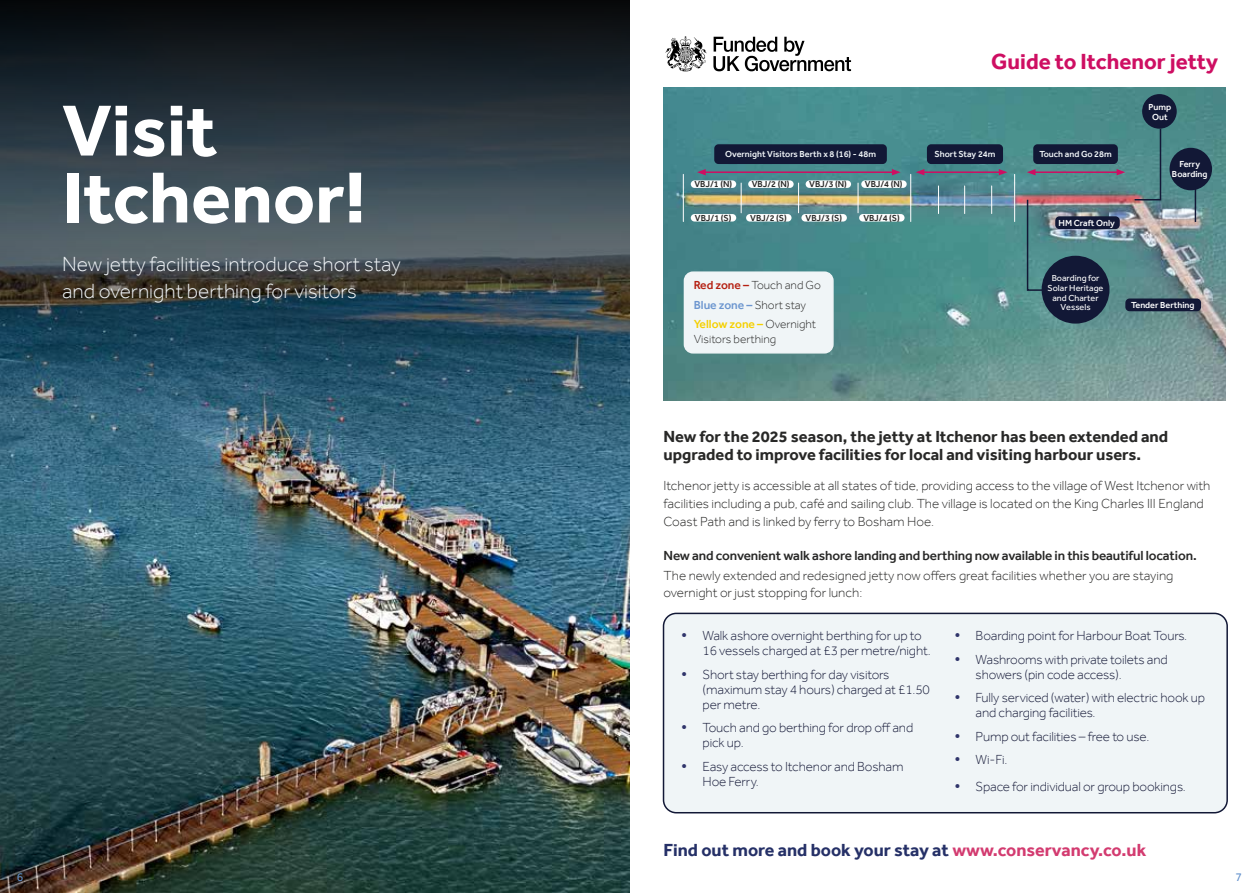
<style>
.page{position:relative;width:1259px;height:893px;background:#fff}
.page>*{position:absolute;margin:0;border:0;box-sizing:border-box;transform-origin:0 0}
.t1{font:700 74.55px/66.9px "Effra";color:#fff}
.t2{font:700 22.5px "Effra";color:#ce0e62}
.t3{font:300 21px/26.8px "Effra";color:#f1f5f8}
.t4{font:700 18px "Effra";color:#253067}
.t5{font:700 16.5px/18px "Effra";color:#282827}
.t6{font:300 13.5px/15px "Effra";letter-spacing:-.01em;color:#1a1e3c}
.t7{font:300 13.5px/18px "Effra";color:#282827}
.t8{font:500 13.5px "Effra";letter-spacing:-.01em;color:#282827}
.t9{font:300 12px/19.2px "Effra";color:#282827}
.t10{font:12px "Effra";color:#6291cc}
.t11{font:500 9px "Effra";letter-spacing:-.01em;color:#282827}
.t12{font:500 9px "Effra";color:#f1f5f8}
.t13{font:500 9px/9.8px "Effra";color:#fff;text-align:center}
.t14{font:9px/9.8px "Effra";color:#fff;text-align:center}
.s1{font-weight:500;color:#b52012}
.s2{font-weight:500;color:#6c96cf}
.s3{font-weight:500;color:#f5d000}
.s4{color:#d33b70}
</style>
<div class="page">
<img style="left:0;top:535px;width:629px;height:358px">
<svg style="left:0;top:0;width:629px;height:535px;background:#334a56"></svg>
<img style="left:663px;top:87px;width:562px;height:313px">
<div style="left:663px;top:613px;width:564px;height:200px;background:#f0f5f7;border-radius:13px"></div>
<div style="left:663px;top:613px;width:565px;height:200px;border:2px solid #121836;border-radius:13px"></div>
<div style="left:714px;top:144px;width:173px;height:20px;background:#121836;border-radius:4px"></div>
<div style="left:691px;top:180px;width:45px;height:8px;background:#fff;border-radius:4px"></div>
<div style="left:691px;top:214px;width:45px;height:8px;background:#fff;border-radius:4px"></div>
<div style="left:748px;top:180px;width:45px;height:8px;background:#fff;border-radius:4px"></div>
<div style="left:746px;top:214px;width:45px;height:8px;background:#fff;border-radius:4px"></div>
<div style="left:805px;top:180px;width:46px;height:8px;background:#fff;border-radius:4px"></div>
<div style="left:801px;top:214px;width:46px;height:8px;background:#fff;border-radius:4px"></div>
<div style="left:861px;top:180px;width:45px;height:8px;background:#fff;border-radius:4px"></div>
<div style="left:859px;top:214px;width:45px;height:8px;background:#fff;border-radius:4px"></div>
<div style="left:927px;top:144px;width:76px;height:20px;background:#121836;border-radius:4px"></div>
<div style="left:1033px;top:144px;width:85px;height:20px;background:#121836;border-radius:4px"></div>
<hr style="left:683px;top:174px;width:1px;height:48px;background:#fff">
<hr style="left:910px;top:174px;width:1px;height:48px;background:#fff">
<hr style="left:1014px;top:174px;width:1px;height:48px;background:#fff">
<svg style="left:938px;top:186px;width:1px;height:28px"></svg>
<svg style="left:964px;top:186px;width:1px;height:28px"></svg>
<svg style="left:991px;top:186px;width:1px;height:28px"></svg>
<hr style="left:741px;top:183px;width:1px;height:30px;background:#fff">
<hr style="left:798px;top:183px;width:1px;height:30px;background:#fff">
<hr style="left:857px;top:183px;width:1px;height:30px;background:#fff">
<div style="left:1142px;top:94px;width:34px;height:35px;background:#121836;border-radius:50%"></div>
<div style="left:1055px;top:216px;width:64px;height:13px;background:#121836;border-radius:4px"></div>
<div style="left:1125px;top:298px;width:76px;height:13px;background:#121836;border-radius:4px"></div>
<div style="left:1169px;top:148px;width:43px;height:42px;background:#121836;border-radius:50%"></div>
<svg style="left:1026px;top:198px;width:35px;height:94px;background:#608488"></svg>
<svg style="left:1133px;top:127px;width:29px;height:74px;background:#4f8487"></svg>
<hr style="left:1194px;top:184px;width:2px;height:38px;background:#121836">
<hr style="left:703px;top:171px;width:191px;height:2px;background:#ce0e62">
<svg style="left:697px;top:169px;width:8px;height:6px"></svg>
<svg style="left:892px;top:169px;width:8px;height:6px"></svg>
<hr style="left:922px;top:171px;width:79px;height:2px;background:#ce0e62">
<svg style="left:915px;top:169px;width:9px;height:6px"></svg>
<svg style="left:998px;top:169px;width:9px;height:6px"></svg>
<hr style="left:1033px;top:171px;width:86px;height:2px;background:#ce0e62">
<svg style="left:1026px;top:169px;width:9px;height:6px"></svg>
<svg style="left:1116px;top:169px;width:9px;height:6px"></svg>
<svg style="left:713px;top:37px;width:138px;height:34px"></svg>
<svg style="left:665px;top:36px;width:42px;height:35px"></svg>
<div style="left:1041px;top:256px;width:68px;height:68px;background:#121836;border-radius:50%"></div>
<div style="left:684px;top:272px;width:149px;height:81px;background:#f0f5f7;border-radius:9px"></div>
<div style="left:683px;top:271px;width:150px;height:83px;border:2px solid #f0f5f7;border-radius:9px"></div>
<h1 class="t1" style="left:62px;top:96px;width:305px">Visit<br>Itchenor!</h1>
<h3 class="t3" style="left:62px;top:250px;width:340px">New jetty facilities introduce short stay and overnight berthing for visitors</h3>
<h2 class="t2" style="left:991px;top:48px;width:228px">Guide to Itchenor jetty</h2>
<p class="t12" style="left:725px;top:149px;width:152px">Overnight Visitors Berth x 8 (16) - 48m</p>
<p class="t11" style="left:694px;top:179px;width:39px">VBJ/1 (N)</p>
<p class="t11" style="left:695px;top:212px;width:38px">VBJ/1 (S)</p>
<p class="t11" style="left:752px;top:179px;width:39px">VBJ/2 (N)</p>
<p class="t11" style="left:750px;top:212px;width:38px">VBJ/2 (S)</p>
<p class="t11" style="left:809px;top:179px;width:39px">VBJ/3 (N)</p>
<p class="t11" style="left:805px;top:212px;width:38px">VBJ/3 (S)</p>
<p class="t11" style="left:865px;top:179px;width:39px">VBJ/4 (N)</p>
<p class="t11" style="left:863px;top:212px;width:38px">VBJ/4 (S)</p>
<p class="t9" style="left:693px;top:276px;width:129px"><span class="s1">Red zone –</span> Touch and Go<br><span class="s2">Blue zone –</span> Short stay<br><span class="s3">Yellow zone –</span> Overnight</p>
<p class="t9" style="left:693px;top:329px;width:84px">Visitors berthing</p>
<p class="t12" style="left:934px;top:149px;width:63px">Short Stay 24m</p>
<p class="t12" style="left:1039px;top:149px;width:74px">Touch and Go 28m</p>
<p class="t13" style="left:1058px;top:218px;width:58px">HM Craft Only</p>
<p class="t13" style="left:1148px;top:102px;width:24px">Pump<br>Out</p>
<p class="t13" style="left:1172px;top:159px;width:37px">Ferry<br>Boarding</p>
<p class="t14" style="left:1047px;top:273px;width:57px">Boarding for<br>Solar Heritage and Charter<br>Vessels</p>
<p class="t13" style="left:1131px;top:300px;width:65px">Tender Berthing</p>
<p class="t5" style="left:663px;top:427px;width:506px">New for the 2025 season, the jetty at Itchenor has been extended and upgraded to improve facilities for local and visiting harbour users.</p>
<p class="t7" style="left:663px;top:477px;width:548px">Itchenor jetty is accessible at all states of tide, providing access to the village of West Itchenor with facilities including a pub, café and sailing club. The village is located on the King Charles III England<br>Coast Path and is linked by ferry to Bosham Hoe.</p>
<p class="t8" style="left:663px;top:547px;width:534px">New and convenient walk ashore landing and berthing now available in this beautiful location.</p>
<p class="t7" style="left:663px;top:567px;width:511px;line-height:16.5px">The newly extended and redesigned jetty now offers great facilities whether you are staying overnight or just stopping for lunch:</p>
<p class="t6" style="left:702px;top:628px;width:230px">Walk ashore overnight berthing for up to<br>16 vessels charged at £3 per metre/night.</p>
<p class="t6" style="left:702px;top:666px;width:229px">Short stay berthing for day visitors (maximum stay 4 hours) charged at £1.50 per metre.</p>
<p class="t6" style="left:702px;top:720px;width:212px">Touch and go berthing for drop off and pick up.</p>
<p class="t6" style="left:702px;top:758px;width:202px">Easy access to Itchenor and Bosham<br>Hoe Ferry.</p>
<p class="t6" style="left:975px;top:624px;width:213px;line-height:23.5px">Boarding point for Harbour Boat Tours.<br>Washrooms with private toilets and</p>
<p class="t6" style="left:975px;top:662px;width:231px;line-height:23.5px">showers (pin code access).<br>Fully serviced (water) with electric hook up</p>
<p class="t6" style="left:975px;top:701px;width:175px;line-height:23.5px">and charging facilities.<br>Pump out facilities – free to use.<br>Wi-Fi.</p>
<p class="t6" style="left:975px;top:778px;width:212px">Space for individual or group bookings.</p>
<h3 class="t4" style="left:663px;top:839px;width:484px">Find out more and book your stay at <span class="s4">www.conservancy.co.uk</span></h3>
<p class="t10" style="left:17px;top:870px;width:8px">6</p>
<p class="t10" style="left:1235px;top:870px;width:8px">7</p>
</div>
